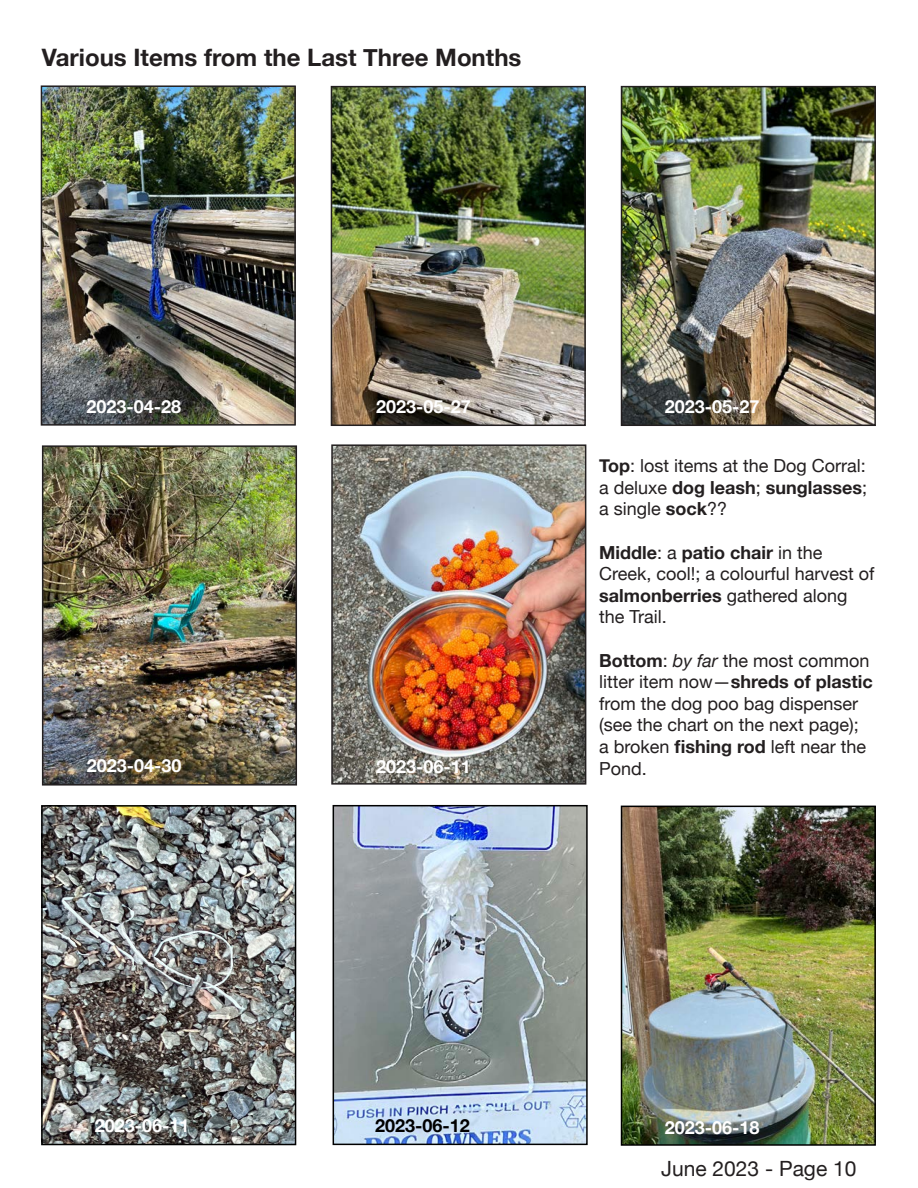
<style>
.page{position:relative;width:918px;height:1188px;background:#fff}
.page>*{position:absolute;margin:0;border:0;box-sizing:border-box;transform-origin:0 0}
.t1{font:700 24px "Helvetica Neue";color:#231f20}
.t2{font:21px "Helvetica Neue";color:#231f20}
.t3{font:18px/21.6px "Helvetica Neue";color:#231f20}
.t4{font:700 18px "Helvetica Neue";color:#fff}
.t5{font:700 18px "Helvetica Neue";color:#000}
.s1{font-weight:700}
.s2{font-style:italic}
</style>
<div class="page">
<img style="left:44px;top:88px;width:249px;height:335px">
<div style="left:41px;top:85px;width:255px;height:341px;border:2px solid #231f20"></div>
<img style="left:624px;top:89px;width:249px;height:334px">
<div style="left:621px;top:86px;width:255px;height:340px;border:2px solid #231f20"></div>
<img style="left:45px;top:448px;width:249px;height:335px">
<div style="left:42px;top:445px;width:255px;height:341px;border:2px solid #231f20"></div>
<img style="left:334px;top:447px;width:249px;height:335px">
<div style="left:331px;top:444px;width:255px;height:341px;border:2px solid #231f20"></div>
<img style="left:334px;top:89px;width:249px;height:334px">
<div style="left:331px;top:86px;width:255px;height:340px;border:2px solid #231f20"></div>
<img style="left:44px;top:808px;width:249px;height:334px">
<div style="left:41px;top:805px;width:255px;height:340px;border:2px solid #000"></div>
<img style="left:336px;top:808px;width:249px;height:334px">
<div style="left:333px;top:805px;width:255px;height:340px;border:2px solid #000"></div>
<img style="left:624px;top:809px;width:249px;height:334px">
<div style="left:621px;top:806px;width:255px;height:340px;border:2px solid #000"></div>
<h1 class="t1" style="left:42px;top:39px;width:481px">Various Items from the Last Three Months</h1>
<p class="t4" style="left:86px;top:392px;width:96px">2023-04-28</p>
<p class="t4" style="left:665px;top:392px;width:96px">2023-05-27</p>
<p class="t4" style="left:376px;top:392px;width:96px">2023-05-27</p>
<p class="t3" style="left:599px;top:456px;width:269px;text-align:justify"><span class="s1">Top</span>: lost items at the Dog Corral: a deluxe <span class="s1">dog leash</span>; <span class="s1">sunglasses</span>; a single <span class="s1">sock</span>??</p>
<p class="t3" style="left:599px;top:542px;width:277px"><span class="s1">Middle</span>: a <span class="s1">patio chair</span> in the<br>Creek, cool!; a colourful harvest of <span class="s1">salmonberries</span> gathered along the Trail.</p>
<p class="t3" style="left:599px;top:650px;width:275px"><span class="s1">Bottom</span>: <span class="s2">by far</span> the most common litter item now—<span class="s1">shreds of plastic </span>from the dog poo bag dispenser (see the chart on the next page); a broken <span class="s1">fishing rod</span> left near the</p>
<p class="t4" style="left:87px;top:752px;width:96px">2023-04-30</p>
<p class="t4" style="left:376px;top:752px;width:96px">2023-06-11</p>
<p class="t3" style="left:599px;top:758px;width:49px">Pond.</p>
<p class="t4" style="left:95px;top:1111px;width:96px">2023-06-11</p>
<p class="t5" style="left:375px;top:1111px;width:96px">2023-06-12</p>
<p class="t4" style="left:665px;top:1114px;width:96px">2023-06-18</p>
<p class="t2" style="left:661px;top:1154px;width:197px">June 2023 - Page 10</p>
</div>
